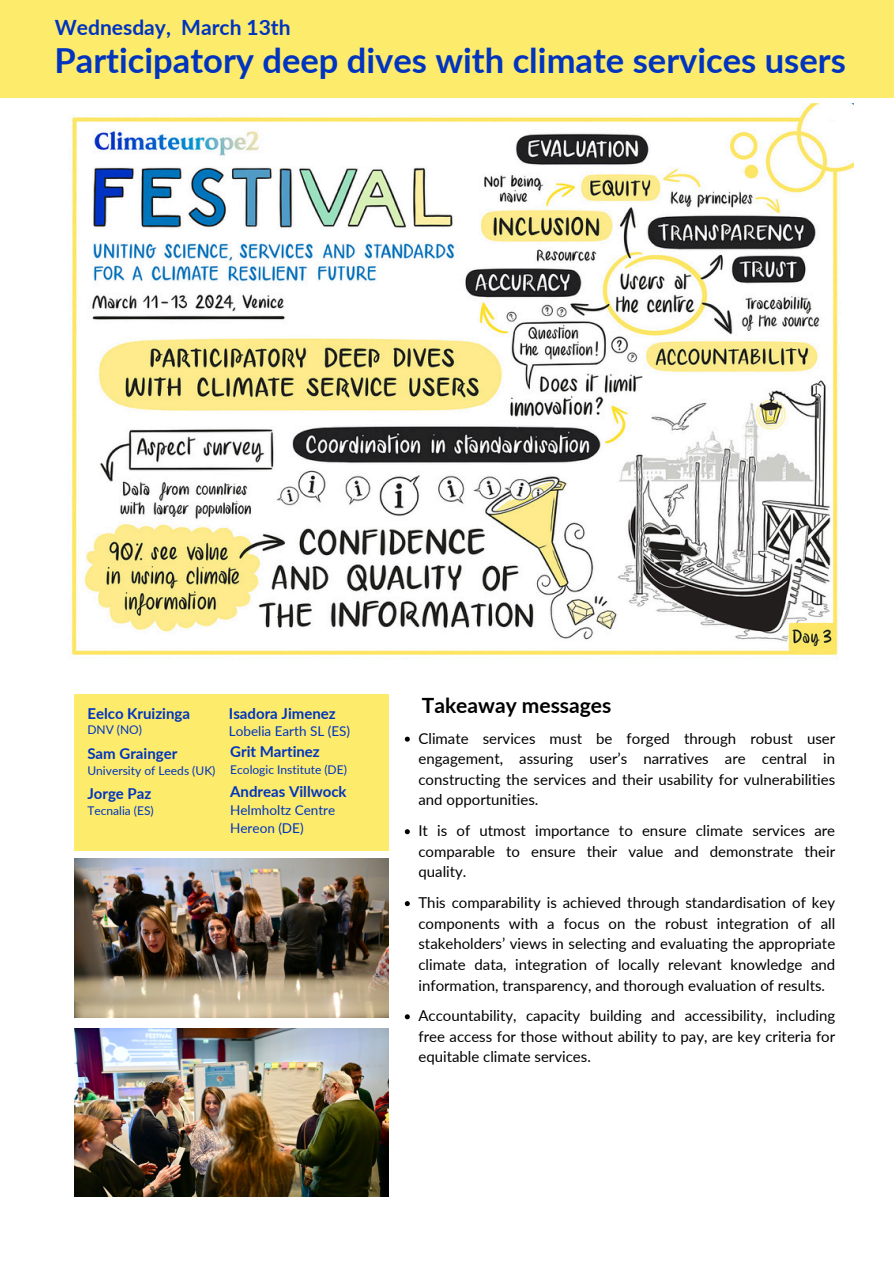
<style>
.page{position:relative;width:894px;height:1264px;background:#fff}
.page>*{position:absolute;margin:0;border:0;box-sizing:border-box;transform-origin:0 0}
.t1{font:700 34.5px "Lato";color:#0034be}
.t2{font:700 21px "Lato";color:#0034be}
.t3{font:700 21px "Lato";color:#000}
.t4{font:15px/20.7px "Lato";color:#000;text-align:justify}
.t5{font:700 15px "Lato";color:#0034be}
.t6{font:13.5px/18px "Lato";color:#0034be}
.t7{font:12px "Lato";color:#0034be}
</style>
<div class="page">
<div style="left:0;top:0;width:893px;height:97px;background:#fdeb6c"></div>
<div style="left:74px;top:694px;width:314px;height:156px;background:#fdeb6c"></div>
<img style="left:70px;top:104px;width:783px;height:551px">
<img style="left:74px;top:1028px;width:314px;height:168px">
<img style="left:74px;top:858px;width:314px;height:159px">
<svg style="left:404px;top:736px;width:5px;height:5px"></svg>
<svg style="left:404px;top:829px;width:5px;height:5px"></svg>
<svg style="left:404px;top:901px;width:5px;height:5px"></svg>
<svg style="left:404px;top:1014px;width:5px;height:5px"></svg>
<p class="t2" style="left:55px;top:14px;width:237px">Wednesday, March 13th</p>
<h3 class="t1" style="left:54px;top:39px;width:792px">Participatory deep dives with climate services users</h3>
<p class="t5" style="left:87px;top:704px;width:104px">Eelco Kruizinga</p>
<h3 class="t7" style="left:87px;top:722px;width:56px">DNV (NO)</h3>
<p class="t5" style="left:87px;top:743px;width:91px">Sam Grainger</p>
<h3 class="t7" style="left:87px;top:762px;width:130px">University of Leeds (UK)</h3>
<h4 class="t5" style="left:87px;top:783px;width:65px">Jorge Paz</h4>
<p class="t7" style="left:87px;top:803px;width:68px">Tecnalia (ES)</p>
<p class="t5" style="left:229px;top:704px;width:108px">Isadora Jimenez</p>
<h2 class="t6" style="left:229px;top:722px;width:123px">Lobelia Earth SL (ES)</h2>
<p class="t5" style="left:230px;top:742px;width:91px">Grit Martinez</p>
<p class="t7" style="left:230px;top:761px;width:118px">Ecologic Institute (DE)</p>
<p class="t5" style="left:230px;top:782px;width:118px">Andreas Villwock</p>
<p class="t6" style="left:230px;top:800px;width:107px">Helmholtz Centre<br>Hereon (DE)</p>
<h3 class="t3" style="left:421px;top:691px;width:191px">Takeaway messages</h3>
<h3 class="t4" style="left:418px;top:727px;width:418px">Climate services must be forged through robust user engagement, assuring user’s narratives are central in constructing the services and their usability for vulnerabilities and opportunities.</h3>
<h3 class="t4" style="left:418px;top:820px;width:418px">It is of utmost importance to ensure climate services are comparable to ensure their value and demonstrate their quality.</h3>
<h5 class="t4" style="left:418px;top:891px;width:418px">This comparability is achieved through standardisation of key components with a focus on the robust integration of all stakeholders’ views in selecting and evaluating the appropriate climate data, integration of locally relevant knowledge and information, transparency, and thorough evaluation of results.</h5>
<h4 class="t4" style="left:418px;top:1005px;width:418px">Accountability, capacity building and accessibility, including free access for those without ability to pay, are key criteria for equitable climate services.</h4>
</div>
